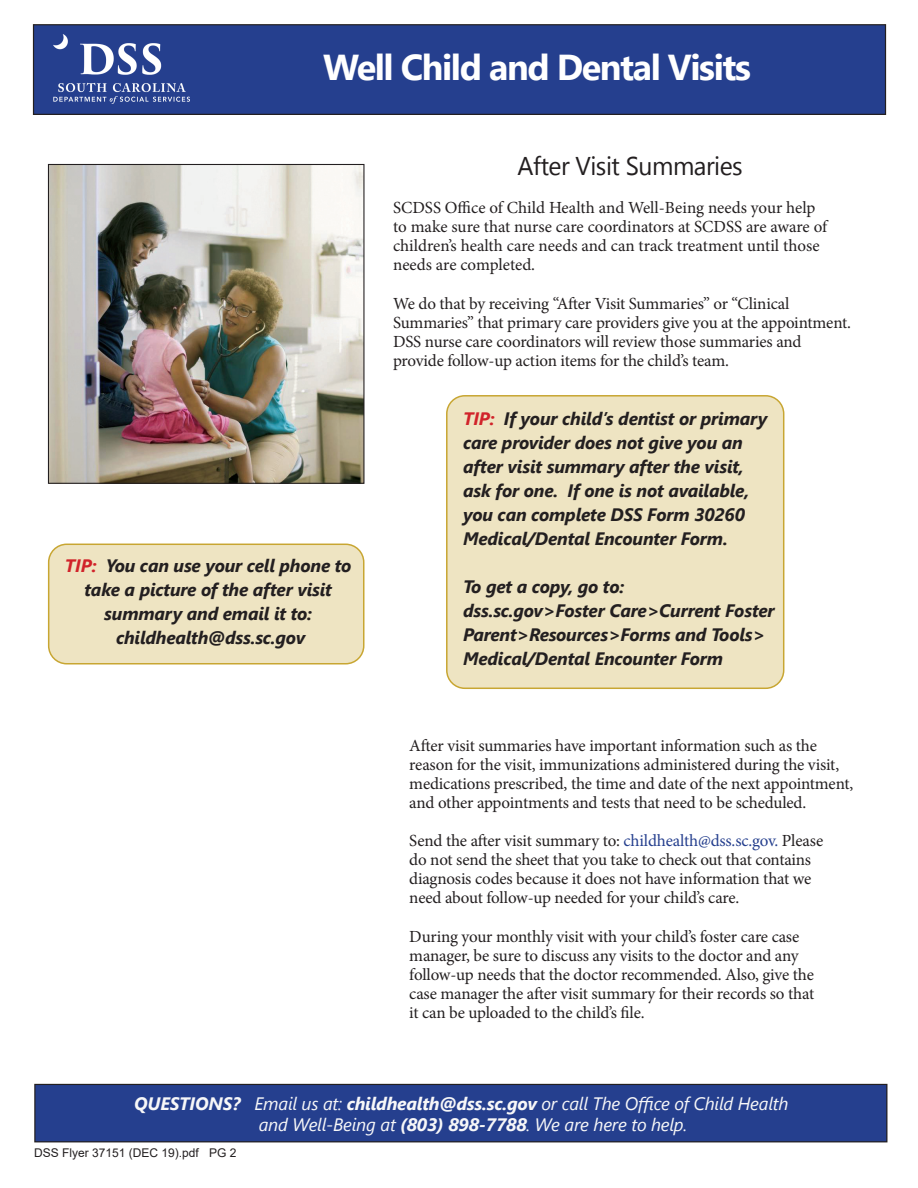
<style>
.page{position:relative;width:918px;height:1188px;background:#fff}
.page>*{position:absolute;margin:0;border:0;box-sizing:border-box;transform-origin:0 0}
.t1{font:700 36px "Segoe UI";letter-spacing:-.04em;color:#fff}
.t2{font:25.65px "Segoe UI Emoji";color:#231f20}
.t3{font:italic 700 18px/24px "Segoe UI";letter-spacing:-.01em;color:#231f20}
.t4{font:italic 18px "Segoe UI";letter-spacing:-.01em;color:#f7f7f8}
.t5{font:16.95px/19px "Minion Pro";letter-spacing:-.01em;color:#231f20}
.t6{font:12px "Arial";color:#231f20}
.s1{color:#d1232a}
.s2{color:#253f8e}
.s3{font-weight:700}
</style>
<div class="page">
<div style="left:49px;top:544px;width:315px;height:120px;background:#eee4c2;border-radius:18px"></div>
<div style="left:48px;top:544px;width:316px;height:120px;border:2px solid #c8a632;border-radius:18px"></div>
<div style="left:34px;top:25px;width:852px;height:89px;background:#253f8e"></div>
<div style="left:33px;top:24px;width:853px;height:91px;border:1px solid #231f20"></div>
<img style="left:53px;top:34px;width:137px;height:70px">
<div style="left:35px;top:1084px;width:852px;height:58px;background:#253f8e"></div>
<div style="left:34px;top:1084px;width:853px;height:58px;border:1px solid #231f20"></div>
<img style="left:50px;top:166px;width:313px;height:316px">
<div style="left:48px;top:164px;width:317px;height:320px;border:1px solid #231f20"></div>
<div style="left:447px;top:396px;width:337px;height:292px;background:#eee4c2;border-radius:18px"></div>
<div style="left:446px;top:395px;width:338px;height:294px;border:2px solid #c8a632;border-radius:18px"></div>
<p class="t1" style="left:323px;top:33px;width:429px">Well Child and Dental Visits</p>
<p class="t3" style="left:65px;top:551px;width:288px;text-align:center"><span class="s1">TIP:</span> You can use your cell phone to take a picture of the after visit</p>
<p class="t3" style="left:104px;top:599px;width:209px">summary and email it to:</p>
<p class="t3" style="left:116px;top:623px;width:191px">childhealth@dss.sc.gov</p>
<p class="t2" style="left:541px;top:150px;width:113px">▼ ▲▼ ◆</p>
<p class="t5" style="left:393px;top:198px;width:424px">SCDSS Office of Child Health and Well-Being needs your help</p>
<p class="t5" style="left:393px;top:217px;width:436px">to make sure that nurse care coordinators at SCDSS are aware of</p>
<p class="t5" style="left:393px;top:236px;width:428px">children’s health care needs and can track treatment until those</p>
<p class="t5" style="left:393px;top:256px;width:144px">needs are completed.</p>
<p class="t5" style="left:393px;top:294px;width:398px">We do that by receiving “After Visit Summaries” or “Clinical</p>
<p class="t5" style="left:393px;top:313px;width:459px">Summaries” that primary care providers give you at the appointment.<br>DSS nurse care coordinators will review those summaries and</p>
<p class="t5" style="left:393px;top:351px;width:337px">provide follow-up action items for the child’s team.</p>
<p class="t3" style="left:463px;top:404px;width:306px"><span class="s1">TIP:</span> If your child’s dentist or primary care provider does not give you an</p>
<p class="t3" style="left:463px;top:452px;width:288px">after visit summary after the visit, ask for one. If one is not available, you can complete DSS Form 30260</p>
<p class="t3" style="left:463px;top:524px;width:266px">Medical/Dental Encounter Form.</p>
<p class="t3" style="left:463px;top:572px;width:163px">To get a copy, go to:</p>
<p class="t3" style="left:463px;top:596px;width:313px">dss.sc.gov&gt;Foster Care&gt;Current Foster<br>Parent&gt;Resources&gt;Forms and Tools&gt;</p>
<p class="t3" style="left:463px;top:644px;width:262px">Medical/Dental Encounter Form</p>
<p class="t5" style="left:409px;top:736px;width:446px">After visit summaries have important information such as the reason for the visit, immunizations administered during the visit, medications prescribed, the time and date of the next appointment, and other appointments and tests that need to be scheduled.</p>
<p class="t5" style="left:409px;top:831px;width:415px">Send the after visit summary to: <span class="s2">childhealth@dss.sc.gov.</span> Please</p>
<p class="t5" style="left:409px;top:851px;width:403px">do not send the sheet that you take to check out that contains</p>
<p class="t5" style="left:409px;top:870px;width:404px">diagnosis codes because it does not have information that we</p>
<p class="t5" style="left:409px;top:889px;width:331px">need about follow-up needed for your child’s care.</p>
<p class="t5" style="left:409px;top:927px;width:392px">During your monthly visit with your child’s foster care case</p>
<p class="t5" style="left:409px;top:946px;width:391px">manager, be sure to discuss any visits to the doctor and any</p>
<p class="t5" style="left:409px;top:965px;width:406px">follow-up needs that the doctor recommended. Also, give the</p>
<p class="t5" style="left:409px;top:984px;width:406px">case manager the after visit summary for their records so that</p>
<p class="t5" style="left:409px;top:1003px;width:237px">it can be uploaded to the child’s file.</p>
<p class="t4" style="left:134px;top:1086px;width:656px"><span class="s3">QUESTIONS?</span> Email us at: <span class="s3">childhealth@dss.sc.gov</span> or call The Office of Child Health</p>
<p class="t4" style="left:259px;top:1107px;width:430px">and Well-Being at <span class="s3">(803) 898-7788</span>. We are here to help.</p>
<p class="t6" style="left:34px;top:1145px;width:204px">DSS Flyer 37151 (DEC 19).pdf PG 2</p>
</div>
